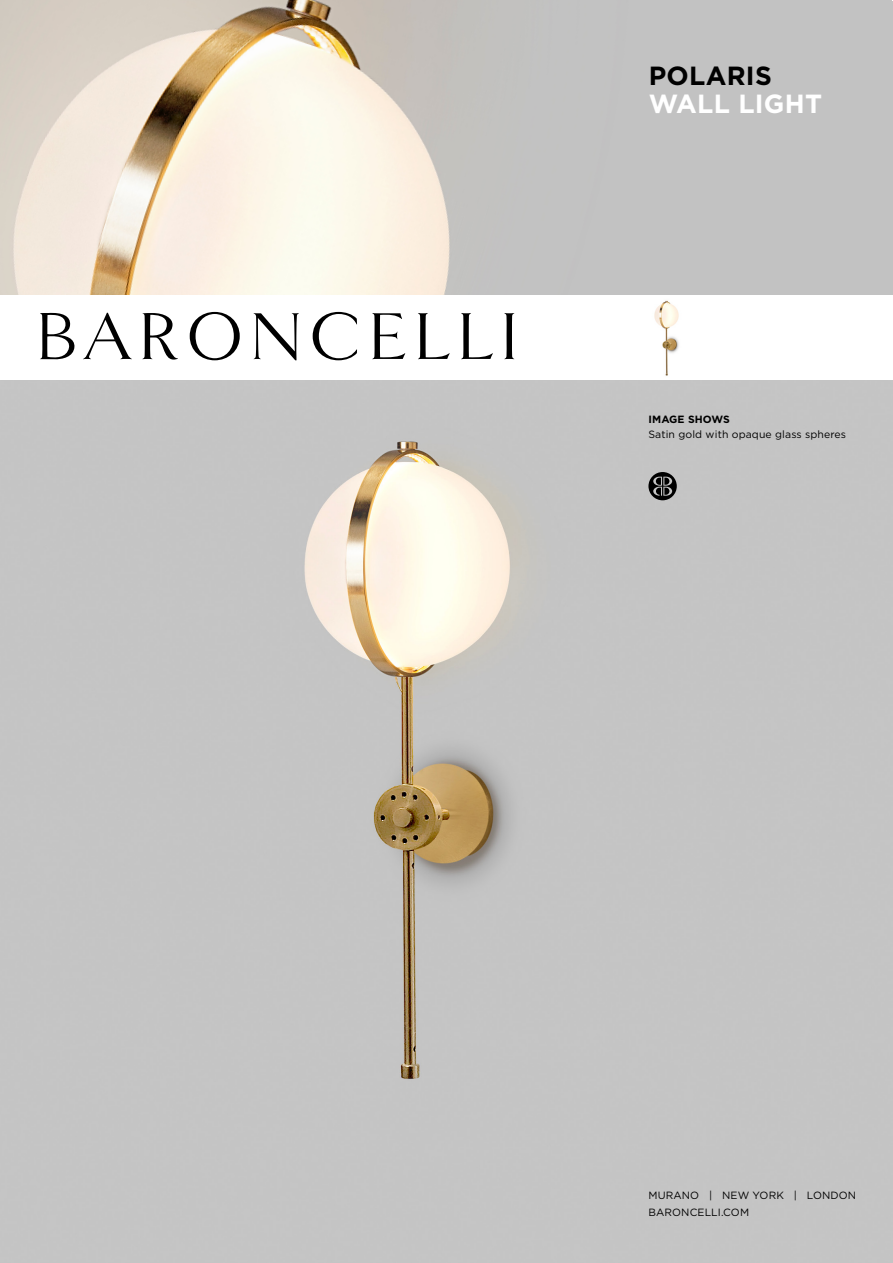
<style>
.page{position:relative;width:893px;height:1263px;background:#fff}
.page>*{position:absolute;margin:0;border:0;box-sizing:border-box;transform-origin:0 0}
.t1{font:700 26.25px "Gotham";letter-spacing:.01em;color:#fff}
.t2{font:700 26.25px "Gotham";letter-spacing:.01em;color:#000}
.t3{font:10.5px/16.5px "Gotham";letter-spacing:.01em;color:#000}
.t4{font:700 10.5px "Gotham";letter-spacing:.01em;color:#000}
</style>
<div class="page">
<img style="left:0;top:0;width:893px;height:295px">
<img style="left:0;top:380px;width:893px;height:883px">
<svg style="left:40px;top:312px;width:475px;height:48px"></svg>
<img style="left:654px;top:300px;width:25px;height:76px">
<svg style="left:648px;top:472px;width:29px;height:28px"></svg>
<h1 class="t2" style="left:649px;top:60px;width:125px">POLARIS</h1>
<h1 class="t1" style="left:649px;top:87px;width:175px">WALL LIGHT</h1>
<p class="t4" style="left:648px;top:413px;width:83px">IMAGE SHOWS</p>
<p class="t3" style="left:648px;top:426px;width:199px">Satin gold with opaque glass spheres</p>
<p class="t3" style="left:648px;top:1187px;width:209px">MURANO | NEW YORK | LONDON<br>BARONCELLI.COM</p>
</div>
